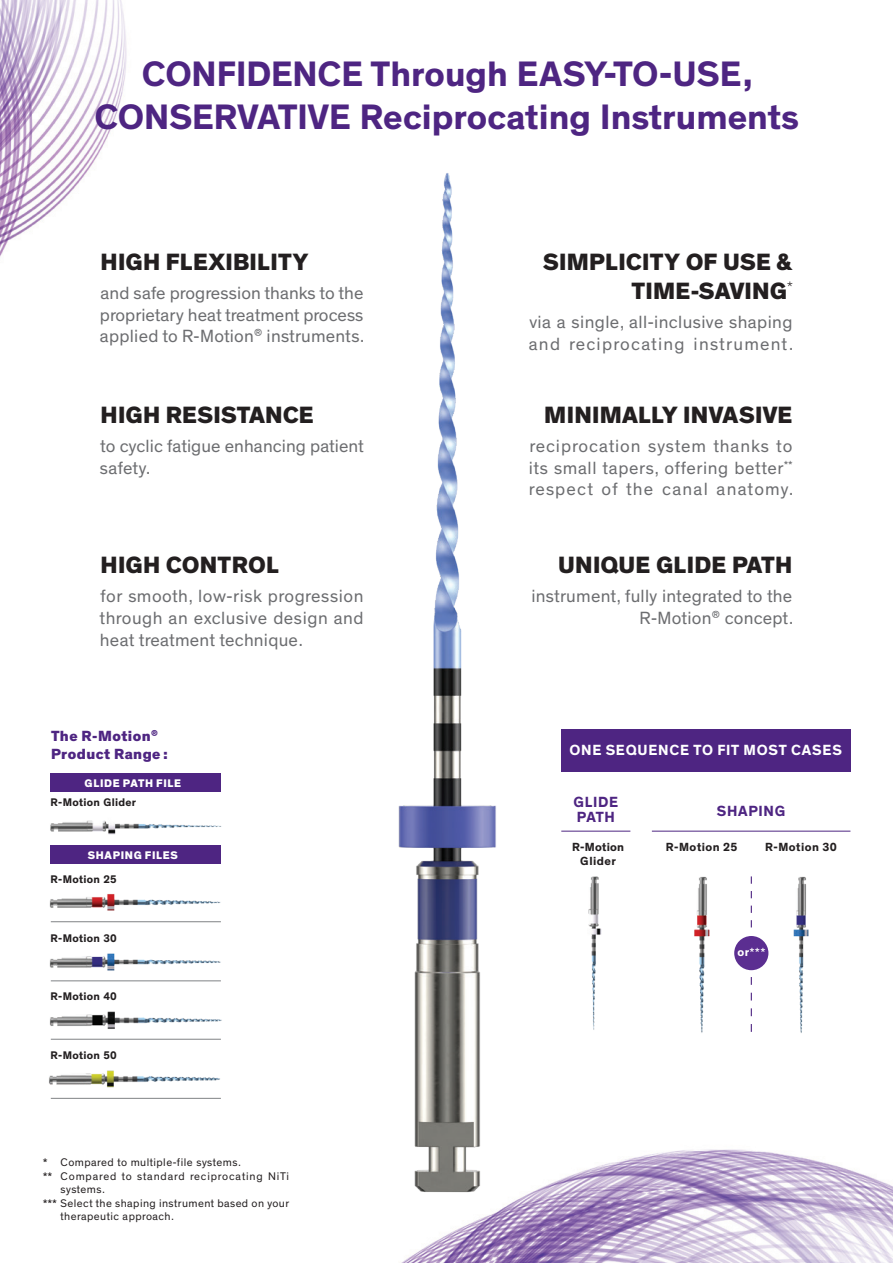
<style>
.page{position:relative;width:893px;height:1263px;background:#fff}
.page>*{position:absolute;margin:0;border:0;box-sizing:border-box;transform-origin:0 0}
.t1{font:700 36px/43.2px "Theinhardt";color:#4e2582;text-align:center}
.t2{font:800 24px/28.8px "Theinhardt";letter-spacing:.01em;color:#231f20;text-align:right}
.t3{font:18px/21.6px "Theinhardt";letter-spacing:.02em;color:#6c6d70;text-align:justify}
.t4{font:800 15px/18px "Theinhardt";letter-spacing:.03em;color:#4e2582}
.t5{font:700 15px "Theinhardt";letter-spacing:.05em;color:#fff}
.t6{font:700 15px/15px "Theinhardt";letter-spacing:.05em;color:#4e2582}
.t7{font:700 12px/14.4px "Theinhardt";letter-spacing:.035em;color:#231f20;text-align:center}
.t8{font:12px "Theinhardt";color:#fff}
.t9{font:11.25px "Theinhardt";letter-spacing:.04em;color:#231f20}
.t10{font:700 11.25px "Theinhardt";letter-spacing:.025em;color:#231f20}
.t11{font:11.25px "Theinhardt";letter-spacing:.075em;color:#231f20}
.t12{font:800 11.25px "Theinhardt";letter-spacing:.06em;color:#fff}
.s1{font-weight:700}
</style>
<div class="page">
<img style="left:0;top:0;width:127px;height:257px">
<img style="left:401px;top:1149px;width:492px;height:114px">
<hr style="left:51px;top:921px;width:170px;height:1px;background:#808285">
<hr style="left:51px;top:980px;width:170px;height:1px;background:#808285">
<hr style="left:51px;top:1039px;width:170px;height:1px;background:#808285">
<hr style="left:51px;top:1098px;width:170px;height:1px;background:#808285">
<img style="left:50px;top:820px;width:172px;height:15px">
<img style="left:49px;top:894px;width:172px;height:17px">
<img style="left:49px;top:953px;width:172px;height:18px">
<img style="left:49px;top:1011px;width:173px;height:18px">
<img style="left:49px;top:1070px;width:171px;height:18px">
<div style="left:51px;top:773px;width:170px;height:19px;background:#4e2582"></div>
<div style="left:51px;top:845px;width:170px;height:19px;background:#4e2582"></div>
<hr style="left:561px;top:831px;width:69px;height:1px;background:#4e2582">
<div style="left:561px;top:729px;width:289px;height:42px;background:#4e2582"></div>
<img style="left:588px;top:876px;width:14px;height:154px">
<hr style="left:652px;top:831px;width:198px;height:1px;background:#4e2582">
<img style="left:694px;top:876px;width:16px;height:157px">
<img style="left:793px;top:876px;width:16px;height:157px">
<div style="left:734px;top:936px;width:34px;height:34px;background:#5b2e91;border-radius:50%"></div>
<svg style="left:751px;top:876px;width:1px;height:51px"></svg>
<svg style="left:751px;top:977px;width:1px;height:55px"></svg>
<img style="left:398px;top:173px;width:125px;height:1046px">
<p class="t1" style="left:94px;top:53px;width:706px">CONFIDENCE Through EASY-TO-USE,<br>CONSERVATIVE Reciprocating Instruments</p>
<p class="t2" style="left:101px;top:248px;width:209px">HIGH FLEXIBILITY</p>
<p class="t3" style="left:100px;top:283px;width:266px">and safe progression thanks to the proprietary heat treatment process applied to R-Motion<sup>®</sup> instruments.</p>
<p class="t2" style="left:101px;top:401px;width:215px">HIGH RESISTANCE</p>
<p class="t3" style="left:100px;top:436px;width:265px">to cyclic fatigue enhancing patient safety.</p>
<p class="t2" style="left:101px;top:551px;width:180px">HIGH CONTROL</p>
<p class="t3" style="left:100px;top:586px;width:265px">for smooth, low-risk progression through an exclusive design and heat treatment technique.</p>
<p class="t4" style="left:51px;top:727px;width:118px">The R-Motion<sup>®<br></sup>Product Range :</p>
<p class="t10" style="left:51px;top:796px;width:87px">R-Motion Glider</p>
<p class="t12" style="left:85px;top:776px;width:98px">GLIDE PATH FILE</p>
<p class="t12" style="left:88px;top:848px;width:92px">SHAPING FILES</p>
<p class="t10" style="left:51px;top:872px;width:68px">R-Motion 25</p>
<p class="t10" style="left:51px;top:931px;width:68px">R-Motion 30</p>
<p class="t10" style="left:51px;top:989px;width:68px">R-Motion 40</p>
<p class="t10" style="left:51px;top:1048px;width:68px">R-Motion 50</p>
<p class="t9" style="left:43px;top:1156px;width:199px">* Compared to multiple-file systems.</p>
<p class="t11" style="left:43px;top:1169px;width:247px">** Compared to standard reciprocating NiTi</p>
<p class="t9" style="left:61px;top:1183px;width:46px">systems.</p>
<p class="t9" style="left:43px;top:1196px;width:247px">*** Select the shaping instrument based on your</p>
<p class="t9" style="left:61px;top:1210px;width:115px">therapeutic approach.</p>
<p class="t2" style="left:543px;top:248px;width:251px">SIMPLICITY OF USE &amp;<br>TIME-SAVING<sup>*</sup></p>
<p class="t3" style="left:529px;top:312px;width:266px">via a single, all-inclusive shaping and reciprocating instrument.</p>
<p class="t2" style="left:544px;top:401px;width:250px">MINIMALLY INVASIVE</p>
<p class="t3" style="left:529px;top:436px;width:266px">reciprocation system thanks to its small tapers, offering better<sup>** </sup>respect of the canal anatomy.</p>
<p class="t2" style="left:558px;top:551px;width:236px">UNIQUE GLIDE PATH</p>
<p class="t3" style="left:531px;top:586px;width:263px;text-align:right">instrument, fully integrated to the<br>R-Motion<sup>®</sup> concept.</p>
<p class="t5" style="left:569px;top:741px;width:274px">ONE SEQUENCE TO FIT MOST CASES</p>
<p class="t6" style="left:573px;top:794px;width:46px">GLIDE<br>PATH</p>
<p class="t7" style="left:572px;top:840px;width:53px">R-Motion<br>Glider</p>
<p class="t6" style="left:717px;top:804px;width:70px">SHAPING</p>
<p class="t7" style="left:666px;top:840px;width:73px">R-Motion 25</p>
<p class="t7" style="left:765px;top:840px;width:73px">R-Motion 30</p>
<p class="t8" style="left:738px;top:945px;width:29px"><span class="s1">or</span>***</p>
</div>
